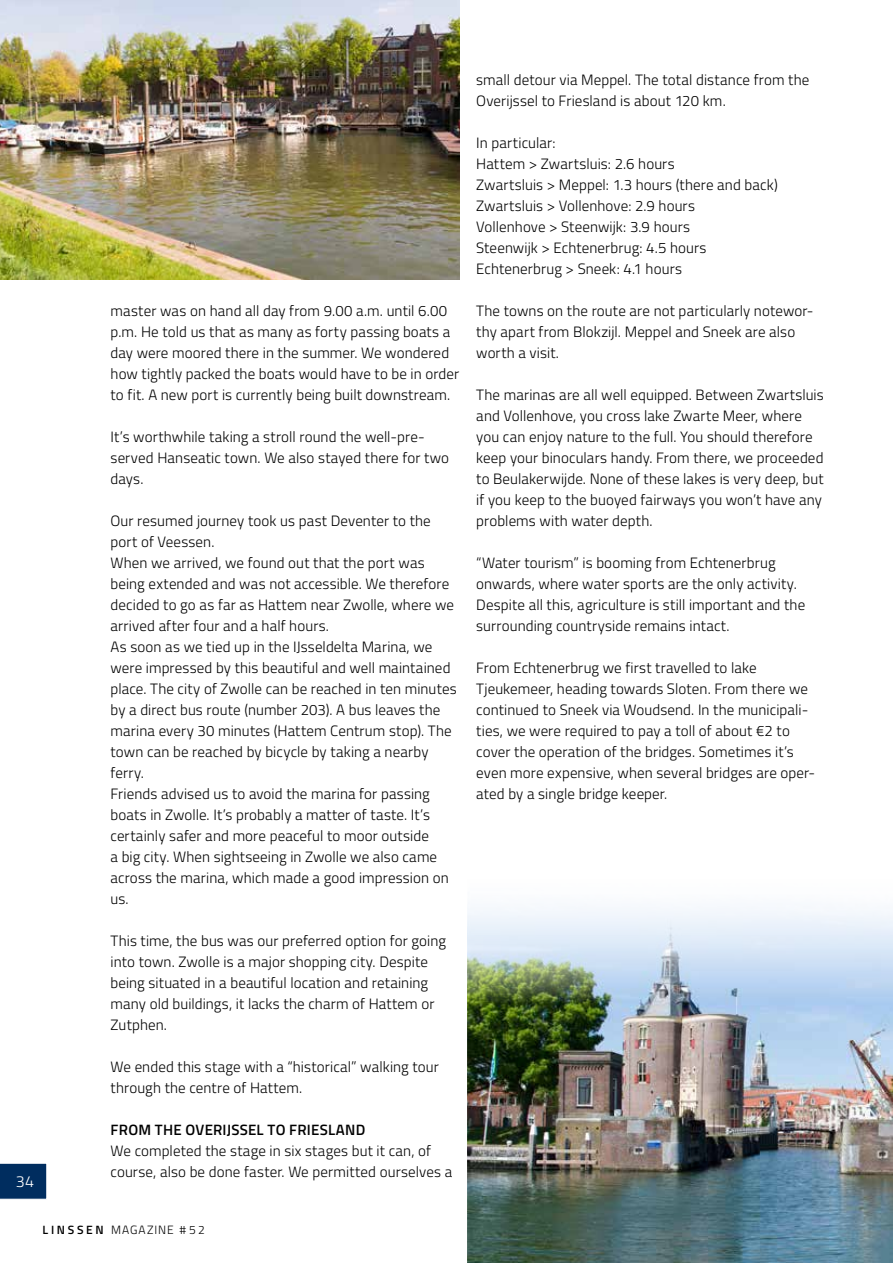
<style>
.page{position:relative;width:893px;height:1263px;background:#fff}
.page>*{position:absolute;margin:0;border:0;box-sizing:border-box;transform-origin:0 0}
.t1{font:300 16.05px "Titillium Web";color:#fff}
.t2{font:300 15px/21px "Titillium Web";letter-spacing:.005em;color:#000}
.t3{font:600 15px "Titillium Web";letter-spacing:.015em;color:#000}
.t4{font:300 12px "Titillium Web";letter-spacing:.08em;color:#000}
.s1{font-weight:600}
</style>
<div class="page">
<img style="left:0;top:0;width:459px;height:280px">
<img style="left:468px;top:907px;width:425px;height:356px">
<svg style="left:0;top:1163px;width:47px;height:36px;background:#0b3666"></svg>
<p class="t1" style="left:16px;top:1170px;width:20px">34</p>
<p class="t2" style="left:111px;top:299px;width:350px">master was on hand all day from 9.00 a.m. until 6.00 p.m. He told us that as many as forty passing boats a day were moored there in the summer. We wondered how tightly packed the boats would have to be in order to fit. A new port is currently being built downstream.</p>
<p class="t2" style="left:111px;top:425px;width:340px">It’s worthwhile taking a stroll round the well-pre&shy;served Hanseatic town. We also stayed there for two days.</p>
<p class="t2" style="left:111px;top:509px;width:348px">Our resumed journey took us past Deventer to the port of Veessen.<br>When we arrived, we found out that the port was being extended and was not accessible. We therefore decided to go as far as Hattem near Zwolle, where we arrived after four and a half hours.<br>As soon as we tied up in the IJsseldelta Marina, we were impressed by this beautiful and well maintained place. The city of Zwolle can be reached in ten minutes by a direct bus route (number 203). A bus leaves the marina every 30 minutes (Hattem Centrum stop). The town can be reached by bicycle by taking a nearby ferry.<br>Friends advised us to avoid the marina for passing boats in Zwolle. It’s probably a matter of taste. It’s certainly safer and more peaceful to moor outside<br>a big city. When sightseeing in Zwolle we also came across the marina, which made a good impression on us.</p>
<p class="t2" style="left:111px;top:929px;width:337px">This time, the bus was our preferred option for going into town. Zwolle is a major shopping city. Despite being situated in a beautiful location and retaining many old buildings, it lacks the charm of Hattem or Zutphen.</p>
<p class="t2" style="left:111px;top:1055px;width:330px">We ended this stage with a “historical” walking tour through the centre of Hattem.</p>
<p class="t3" style="left:111px;top:1118px;width:256px">FROM THE OVERIJSSEL TO FRIESLAND</p>
<p class="t2" style="left:111px;top:1139px;width:343px">We completed the stage in six stages but it can, of course, also be done faster. We permitted ourselves a</p>
<p class="t4" style="left:43px;top:1221px;width:164px"><span class="s1">LINSSEN</span> MAGAZINE #52</p>
<p class="t2" style="left:476px;top:68px;width:335px">small detour via Meppel. The total distance from the<br>Overijssel to Friesland is about 120 km.</p>
<p class="t2" style="left:476px;top:131px;width:303px">In particular:<br>Hattem &gt; Zwartsluis: 2.6 hours<br>Zwartsluis &gt; Meppel: 1.3 hours (there and back)<br>Zwartsluis &gt; Vollenhove: 2.9 hours<br>Vollenhove &gt; Steenwijk: 3.9 hours<br>Steenwijk &gt; Echtenerbrug: 4.5 hours Echtenerbrug &gt; Sneek: 4.1 hours</p>
<p class="t2" style="left:476px;top:299px;width:339px">The towns on the route are not particularly notewor&shy;thy apart from Blokzijl. Meppel and Sneek are also worth a visit.</p>
<p class="t2" style="left:476px;top:383px;width:349px">The marinas are all well equipped. Between Zwartsluis and Vollenhove, you cross lake Zwarte Meer, where you can enjoy nature to the full. You should therefore keep your binoculars handy. From there, we proceeded to Beulakerwijde. None of these lakes is very deep, but if you keep to the buoyed fairways you won’t have any problems with water depth.</p>
<p class="t2" style="left:476px;top:551px;width:330px">“Water tourism” is booming from Echtenerbrug onwards, where water sports are the only activity.<br>Despite all this, agriculture is still important and the surrounding countryside remains intact.</p>
<p class="t2" style="left:476px;top:656px;width:340px">From Echtenerbrug we first travelled to lake Tjeukemeer, heading towards Sloten. From there we continued to Sneek via Woudsend. In the municipali&shy;ties, we were required to pay a toll of about €2 to cover the operation of the bridges. Sometimes it’s even more expensive, when several bridges are oper&shy;ated by a single bridge keeper.</p>
</div>
